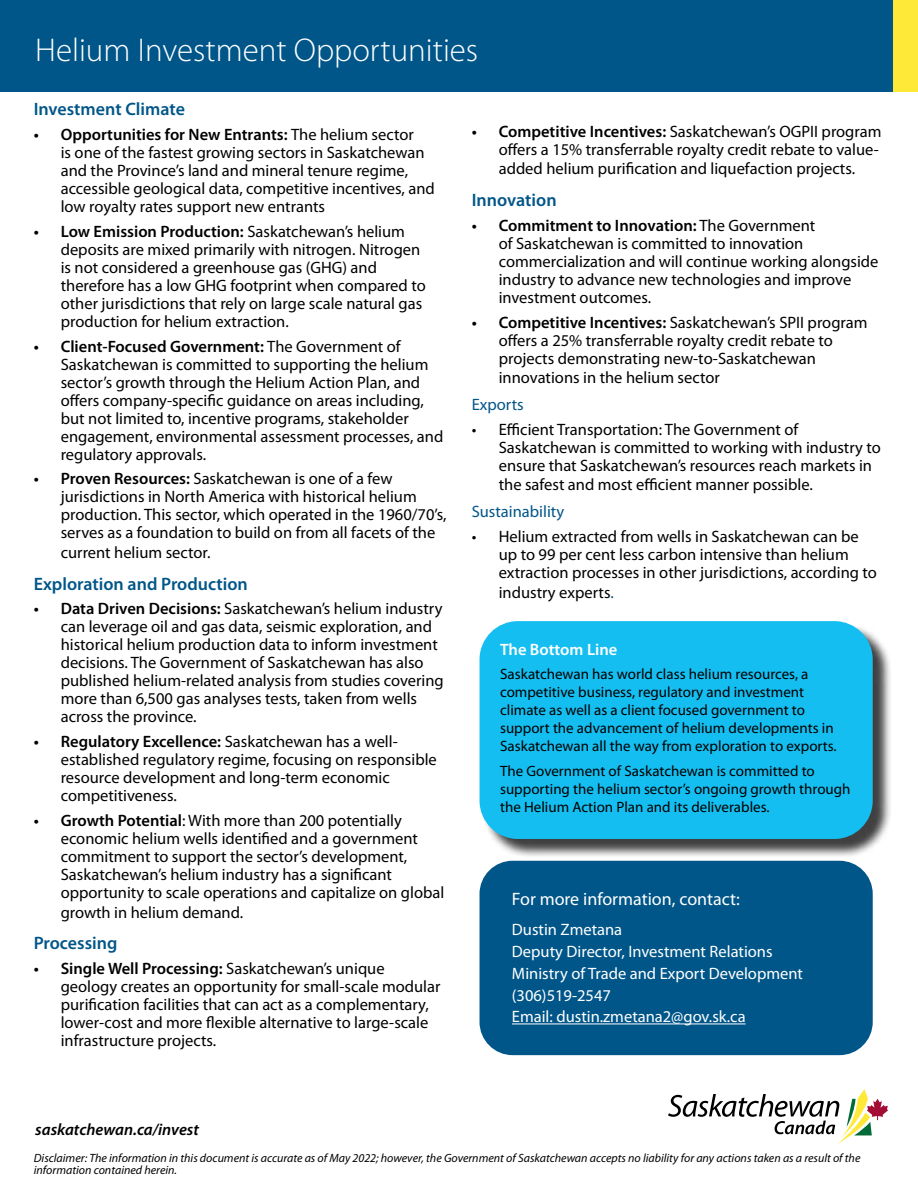
<style>
.page{position:relative;width:918px;height:1188px;background:#fff}
.page>*{position:absolute;margin:0;border:0;box-sizing:border-box;transform-origin:0 0}
.t1{font:300 33px "Myriad Pro";color:#fff}
.t2{font:600 18px "Myriad Pro";color:#005689}
.t3{font:18px "Myriad Pro";color:#fff}
.t4{font:16.5px/18px "Myriad Pro";color:#000}
.t5{font:16.5px/21.8px "Myriad Pro";color:#fff}
.t6{font:italic 600 16.5px "Myriad Pro";color:#000}
.t7{font:16.5px "Myriad Pro";color:#005689}
.t8{font:600 16.5px "Myriad Pro";color:#fff}
.t9{font:15px/18px "Myriad Pro";color:#000}
.t10{font:italic 12px/12px "Myriad Pro";color:#000}
.s1{font-weight:600}
.s2{color:#005689}
</style>
<div class="page">
<svg style="left:668px;top:1089px;width:220px;height:55px"></svg>
<div style="left:0;top:0;width:918px;height:92px;background:#005689"></div>
<div style="left:893px;top:0;width:25px;height:92px;background:#ffe938"></div>
<div style="left:482px;top:624px;width:410px;height:234px;background:#000;opacity:.75"></div>
<div style="left:480px;top:621px;width:393px;height:218px;background:#15bef0;border-radius:38px"></div>
<div style="left:480px;top:861px;width:393px;height:194px;background:#005689;border-radius:33px"></div>
<hr style="left:512px;top:1024px;width:234px;height:1px;background:#fff">
<h1 class="t1" style="left:35px;top:30px;width:445px">Helium Investment Opportunities</h1>
<p class="t2" style="left:34px;top:98px;width:153px">Investment Climate</p>
<p class="t4" style="left:61px;top:125px;width:376px;text-indent:-27px"><span class="s1">• Opportunities for New Entrants:</span> The helium sector<br>is one of the fastest growing sectors in Saskatchewan and the Province’s land and mineral tenure regime, accessible geological data, competitive incentives, and low royalty rates support new entrants</p>
<p class="t4" style="left:61px;top:222px;width:367px;text-indent:-27px"><span class="s1">• Low Emission Production:</span> Saskatchewan’s helium deposits are mixed primarily with nitrogen. Nitrogen is not considered a greenhouse gas (GHG) and therefore has a low GHG footprint when compared to other jurisdictions that rely on large scale natural gas production for helium extraction.</p>
<p class="t4" style="left:61px;top:337px;width:384px;text-indent:-27px"><span class="s1">• Client-Focused Government:</span> The Government of Saskatchewan is committed to supporting the helium sector’s growth through the Helium Action Plan, and offers company-specific guidance on areas including, but not limited to, incentive programs, stakeholder engagement, environmental assessment processes, and regulatory approvals.</p>
<p class="t4" style="left:61px;top:470px;width:387px;text-indent:-27px"><span class="s1">• Proven Resources:</span> Saskatchewan is one of a few jurisdictions in North America with historical helium production. This sector, which operated in the 1960/70’s, serves as a foundation to build on from all facets of the</p>
<p class="t4" style="left:61px;top:543px;width:151px">current helium sector.</p>
<p class="t2" style="left:34px;top:572px;width:216px">Exploration and Production</p>
<p class="t4" style="left:61px;top:600px;width:385px;text-indent:-27px"><span class="s1">• Data Driven Decisions:</span> Saskatchewan’s helium industry can leverage oil and gas data, seismic exploration, and historical helium production data to inform investment decisions. The Government of Saskatchewan has also published helium-related analysis from studies covering more than 6,500 gas analyses tests, taken from wells across the province.</p>
<p class="t4" style="left:61px;top:732px;width:378px;text-indent:-27px"><span class="s1">• Regulatory Excellence:</span> Saskatchewan has a well&shy;established regulatory regime, focusing on responsible resource development and long-term economic competitiveness.</p>
<p class="t4" style="left:61px;top:811px;width:385px;text-indent:-27px"><span class="s1">• Growth Potential</span>: With more than 200 potentially economic helium wells identified and a government commitment to support the sector’s development, Saskatchewan’s helium industry has a significant opportunity to scale operations and capitalize on global</p>
<p class="t4" style="left:61px;top:903px;width:184px">growth in helium demand.</p>
<p class="t2" style="left:34px;top:932px;width:85px">Processing</p>
<p class="t4" style="left:61px;top:959px;width:381px;text-indent:-27px"><span class="s1">• Single Well Processing:</span> Saskatchewan’s unique geology creates an opportunity for small-scale modular purification facilities that can act as a complementary, lower-cost and more flexible alternative to large-scale infrastructure projects.</p>
<p class="t4" style="left:472px;top:122px;width:411px;text-align:right"><span class="s1">• Competitive Incentives:</span> Saskatchewan’s OGPII program offers a 15% transferrable royalty credit rebate to value-</p>
<p class="t4" style="left:499px;top:160px;width:358px">added helium purification and liquefaction projects.</p>
<p class="t2" style="left:472px;top:188px;width:86px">Innovation</p>
<p class="t4" style="left:499px;top:216px;width:381px;text-indent:-27px"><span class="s1">• Commitment to Innovation:</span> The Government<br>of Saskatchewan is committed to innovation commercialization and will continue working alongside industry to advance new technologies and improve investment outcomes.</p>
<p class="t4" style="left:499px;top:313px;width:370px;text-indent:-27px"><span class="s1">• Competitive Incentives:</span> Saskatchewan’s SPII program offers a 25% transferrable royalty credit rebate to projects demonstrating new-to-Saskatchewan</p>
<p class="t4" style="left:499px;top:369px;width:223px">innovations in the helium sector</p>
<p class="t7" style="left:472px;top:394px;width:53px">Exports</p>
<p class="t4" style="left:499px;top:420px;width:384px;text-indent:-27px">• Efficient Transportation: The Government of<br>Saskatchewan is committed to working with industry to ensure that Saskatchewan’s resources reach markets in</p>
<p class="t4" style="left:499px;top:476px;width:316px">the safest and most efficient manner possible.</p>
<p class="t7" style="left:472px;top:501px;width:94px">Sustainability</p>
<p class="t4" style="left:499px;top:527px;width:380px;text-indent:-27px">• Helium extracted from wells in Saskatchewan can be up to 99 per cent less carbon intensive than helium extraction processes in other jurisdictions, according to</p>
<p class="t4" style="left:499px;top:583px;width:117px">industry experts<span class="s2">.</span></p>
<p class="t8" style="left:500px;top:639px;width:119px">The Bottom Line</p>
<p class="t9" style="left:500px;top:665px;width:338px">Saskatchewan has world class helium resources, a competitive business, regulatory and investment climate as well as a client focused government to support the advancement of helium developments in Saskatchewan all the way from exploration to exports.</p>
<p class="t9" style="left:500px;top:762px;width:352px">The Government of Saskatchewan is committed to supporting the helium sector’s ongoing growth through the Helium Action Plan and its deliverables.</p>
<p class="t3" style="left:512px;top:887px;width:229px">For more information, contact:</p>
<p class="t5" style="left:512px;top:919px;width:293px">Dustin Zmetana<br>Deputy Director, Investment Relations<br>Ministry of Trade and Export Development (306)519-2547<br>Email: dustin.zmetana2@gov.sk.ca</p>
<p class="t6" style="left:35px;top:1119px;width:165px">saskatchewan.ca/invest</p>
<p class="t10" style="left:34px;top:1151px;width:828px">Disclaimer: The information in this document is accurate as of May 2022; however, the Government of Saskatchewan accepts no liability for any actions taken as a result of the information contained herein.</p>
</div>
